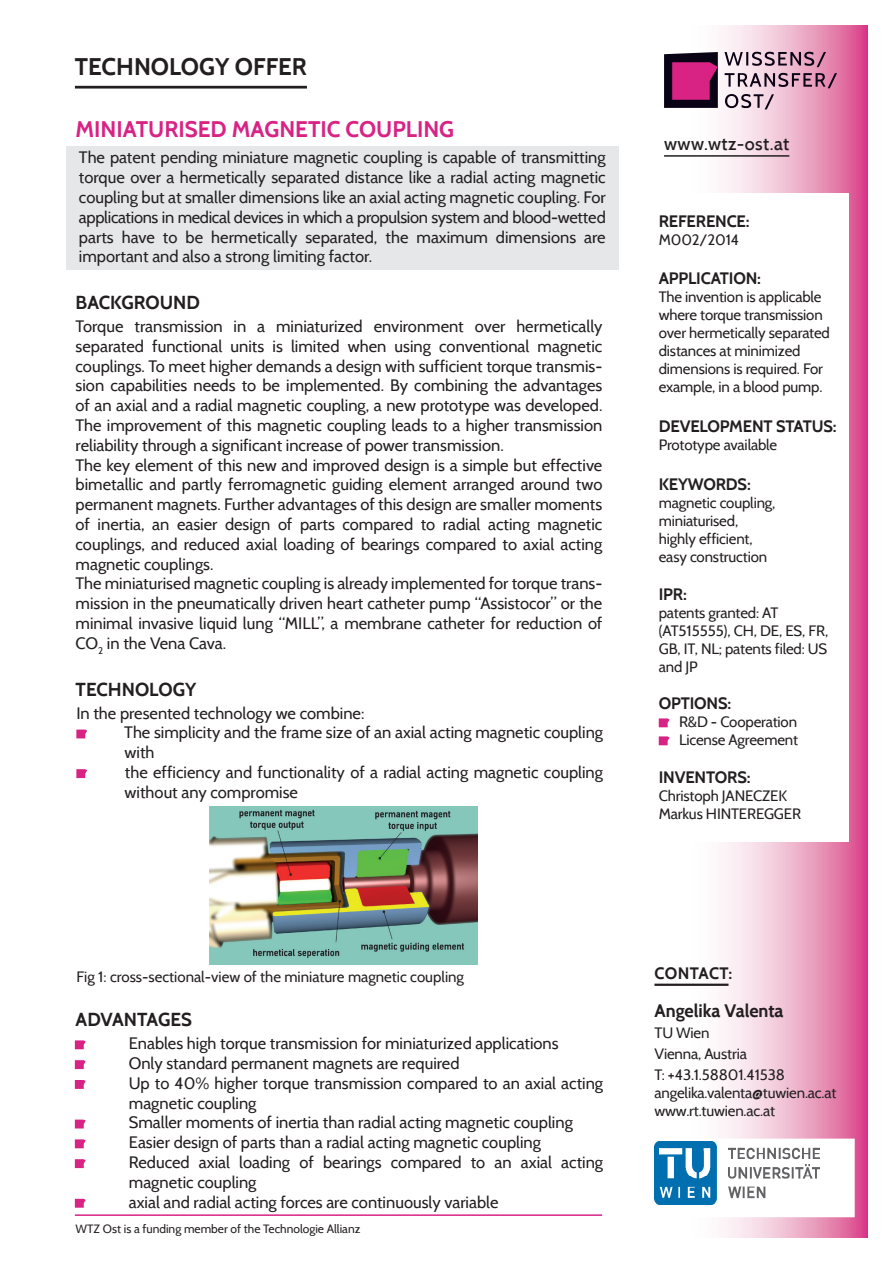
<style>
.page{position:relative;width:893px;height:1263px;background:#fff}
.page>*{position:absolute;margin:0;border:0;box-sizing:border-box;transform-origin:0 0}
.t1{font:700 24px "Cabin";color:#231f20}
.t2{font:700 22.5px "Cabin";color:#d82385}
.t3{font:700 18.75px "Cabin";color:#231f20}
.t4{font:700 18px "Cabin";color:#231f20}
.t5{font:500 18px "Cabin";letter-spacing:.025em;color:#231f20}
.t6{font:16.5px/19.8px "Cabin";color:#231f20}
.t7{font:700 16.5px "Cabin";letter-spacing:-.01em;color:#231f20}
.t8{font:700 16.5px "Cabin";letter-spacing:.02em;color:#231f20}
.t9{font:15px/18px "Cabin";letter-spacing:-.01em;color:#231f20}
.t10{font:12px "Cabin";color:#231f20}
</style>
<div class="page">
<svg style="left:654px;top:26px;width:213px;height:1211px"></svg>
<hr style="left:75px;top:86px;width:232px;height:3px;background:#231f20">
<svg style="left:725px;top:94px;width:49px;height:15px"></svg>
<svg style="left:725px;top:73px;width:112px;height:15px;background:#a78497"></svg>
<svg style="left:724px;top:52px;width:102px;height:15px;background:#a8899a"></svg>
<svg style="left:664px;top:52px;width:54px;height:56px;background:#751851"></svg>
<hr style="left:664px;top:155px;width:125px;height:2px;background:#231f20">
<hr style="left:75px;top:1214px;width:527px;height:2px;background:#d82385">
<img style="left:209px;top:806px;width:268px;height:158px">
<svg style="left:654px;top:1138px;width:201px;height:79px"></svg>
<div style="left:649px;top:193px;width:200px;height:649px;background:#fff"></div>
<svg style="left:659px;top:718px;width:11px;height:9px"></svg>
<svg style="left:659px;top:736px;width:11px;height:9px"></svg>
<hr style="left:654px;top:984px;width:74px;height:2px;background:#231f20">
<div style="left:66px;top:147px;width:553px;height:123px;background:#e6e7e9"></div>
<svg style="left:76px;top:729px;width:11px;height:9px"></svg>
<svg style="left:76px;top:769px;width:11px;height:9px"></svg>
<img style="left:655px;top:1142px;width:165px;height:62px">
<svg style="left:75px;top:1040px;width:11px;height:9px"></svg>
<svg style="left:75px;top:1060px;width:11px;height:9px"></svg>
<svg style="left:75px;top:1080px;width:11px;height:9px"></svg>
<svg style="left:75px;top:1119px;width:11px;height:9px"></svg>
<svg style="left:75px;top:1139px;width:11px;height:9px"></svg>
<svg style="left:75px;top:1159px;width:11px;height:9px"></svg>
<svg style="left:75px;top:1199px;width:11px;height:9px"></svg>
<h1 class="t1" style="left:75px;top:52px;width:234px">TECHNOLOGY OFFER</h1>
<h2 class="t2" style="left:76px;top:115px;width:380px">MINIATURISED MAGNETIC COUPLING</h2>
<p class="t6" style="left:79px;top:148px;width:528px;text-align:justify">The patent pending miniature magnetic coupling is capable of transmitting torque over a hermetically separated distance like a radial acting magnetic coupling but at smaller dimensions like an axial acting magnetic coupling. For applications in medical devices in which a propulsion system and blood-wetted parts have to be hermetically separated, the maximum dimensions are important and also a strong limiting factor.</p>
<p class="t3" style="left:76px;top:291px;width:126px">BACKGROUND</p>
<p class="t6" style="left:76px;top:316px;width:528px">Torque transmission in a miniaturized environment over hermetically separated functional units is limited when using conventional magnetic couplings. To meet higher demands a design with sufficient torque transmis&shy;sion capabilities needs to be implemented. By combining the advantages of an axial and a radial magnetic coupling, a new prototype was developed.<br>The improvement of this magnetic coupling leads to a higher transmission reliability through a significant increase of power transmission.<br>The key element of this new and improved design is a simple but effective bimetallic and partly ferromagnetic guiding element arranged around two permanent magnets. Further advantages of this design are smaller moments of inertia, an easier design of parts compared to radial acting magnetic couplings, and reduced axial loading of bearings compared to axial acting magnetic couplings.<br>The miniaturised magnetic coupling is already implemented for torque trans&shy;mission in the pneumatically driven heart catheter pump “Assistocor” or the minimal invasive liquid lung “MILL”, a membrane catheter for reduction of CO<sub>2</sub> in the Vena Cava.</p>
<p class="t3" style="left:76px;top:678px;width:122px">TECHNOLOGY</p>
<p class="t6" style="left:124px;top:703px;width:480px;text-indent:-48px">In the presented technology we combine:<br>The simplicity and the frame size of an axial acting magnetic coupling with<br>the efficiency and functionality of a radial acting magnetic coupling without any compromise</p>
<p class="t5" style="left:664px;top:133px;width:127px">www.wtz-ost.at</p>
<p class="t7" style="left:659px;top:211px;width:92px">REFERENCE:</p>
<p class="t9" style="left:659px;top:230px;width:82px">M002/2014</p>
<p class="t7" style="left:659px;top:269px;width:104px">APPLICATION:</p>
<p class="t9" style="left:659px;top:288px;width:173px">The invention is applicable where torque transmission over hermetically separated distances at minimized dimensions is required. For example, in a blood pump.</p>
<p class="t7" style="left:659px;top:416px;width:179px">DEVELOPMENT STATUS:</p>
<p class="t9" style="left:659px;top:436px;width:120px">Prototype available</p>
<p class="t7" style="left:659px;top:474px;width:94px">KEYWORDS:</p>
<p class="t9" style="left:659px;top:493px;width:118px">magnetic coupling, miniaturised, highly efficient, easy construction</p>
<p class="t7" style="left:659px;top:584px;width:30px">IPR:</p>
<p class="t9" style="left:659px;top:603px;width:171px">patents granted: AT (AT515555), CH, DE, ES, FR,<br>GB, IT, NL; patents filed: US and JP</p>
<p class="t7" style="left:659px;top:693px;width:74px">OPTIONS:</p>
<p class="t9" style="left:679px;top:713px;width:121px">R&amp;D - Cooperation<br>License Agreement</p>
<p class="t7" style="left:659px;top:767px;width:93px">INVENTORS:</p>
<p class="t9" style="left:659px;top:787px;width:144px">Christoph JANECZEK<br>Markus HINTEREGGER</p>
<p class="t9" style="left:77px;top:967px;width:389px">Fig 1: cross-sectional-view of the miniature magnetic coupling</p>
<p class="t3" style="left:76px;top:1008px;width:118px">ADVANTAGES</p>
<p class="t6" style="left:129px;top:1033px;width:476px">Enables high torque transmission for miniaturized applications<br>Only standard permanent magnets are required<br>Up to 40% higher torque transmission compared to an axial acting magnetic coupling<br>Smaller moments of inertia than radial acting magnetic coupling Easier design of parts than a radial acting magnetic coupling Reduced axial loading of bearings compared to an axial acting magnetic coupling<br>axial and radial acting forces are continuously variable</p>
<p class="t10" style="left:76px;top:1222px;width:286px">WTZ Ost is a funding member of the Technologie Allianz</p>
<p class="t8" style="left:654px;top:963px;width:79px">CONTACT:</p>
<p class="t4" style="left:654px;top:1000px;width:131px">Angelika Valenta</p>
<p class="t9" style="left:654px;top:1022px;width:132px;line-height:21px">TU Wien<br>Vienna, Austria<br>T: +43.1.58801.41538</p>
<p class="t9" style="left:654px;top:1084px;width:183px">angelika.valenta@tuwien.ac.at www.rt.tuwien.ac.at</p>
</div>
